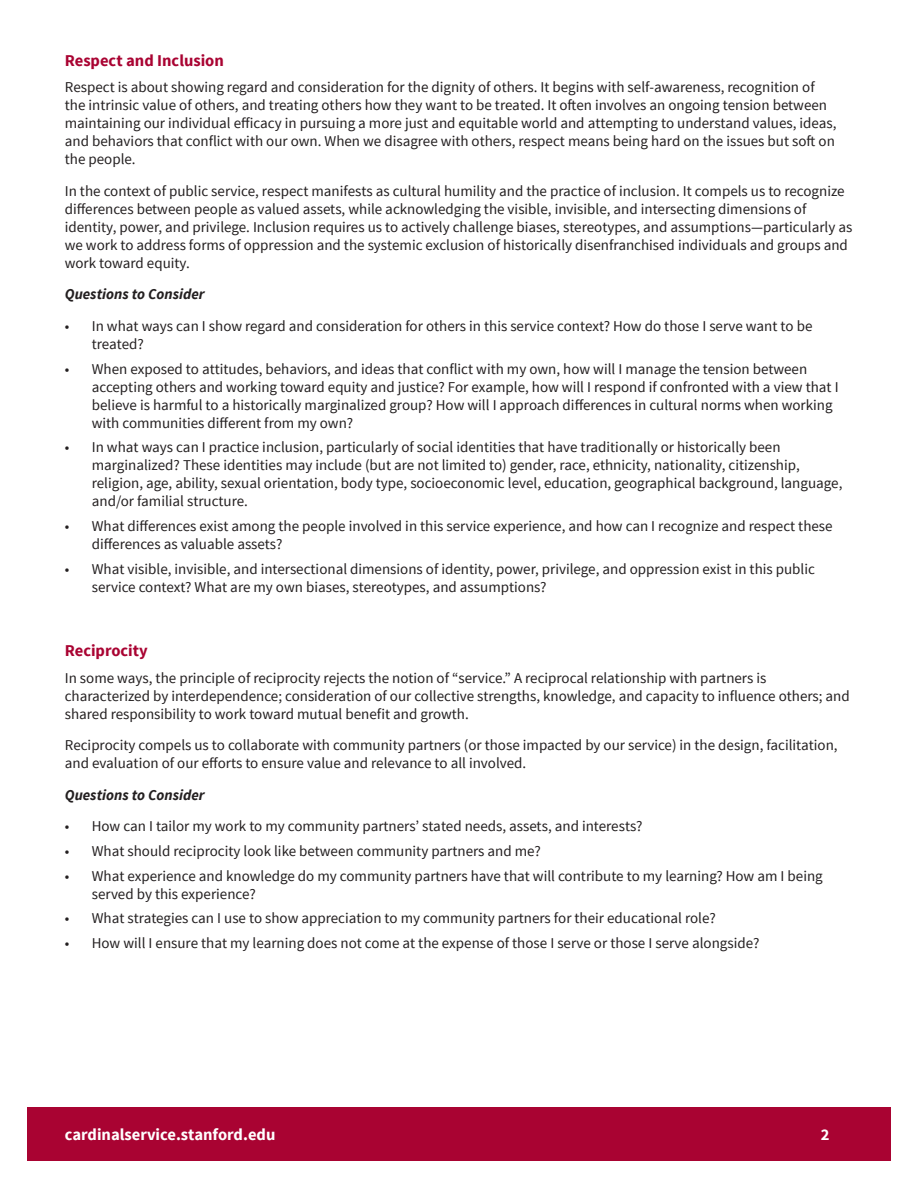
<style>
.page{position:relative;width:918px;height:1188px;background:#fff}
.page>*{position:absolute;margin:0;border:0;box-sizing:border-box;transform-origin:0 0}
.Body_Copy{font:700 16.5px "Source Sans Pro";color:#a90332}
.t1{font:700 16.5px "Source Sans Pro";color:#fff}
.Body_Copy-2{font:15px/18px "Source Sans Pro";color:#231f20}
.Body_Copy-3{font:italic 700 15px "Source Sans Pro";color:#231f20}
</style>
<div class="page">
<div style="left:27px;top:1107px;width:864px;height:54px;background:#a90332"></div>
<p class="Body_Copy" style="left:65px;top:50px;width:161px">Respect and Inclusion</p>
<p class="Body_Copy-2" style="left:65px;top:79px;width:773px">Respect is about showing regard and consideration for the dignity of others. It begins with self-awareness, recognition of the intrinsic value of others, and treating others how they want to be treated. It often involves an ongoing tension between maintaining our individual efficacy in pursuing a more just and equitable world and attempting to understand values, ideas, and behaviors that conflict with our own. When we disagree with others, respect means being hard on the issues but soft on the people.</p>
<p class="Body_Copy-2" style="left:65px;top:182px;width:789px">In the context of public service, respect manifests as cultural humility and the practice of inclusion. It compels us to recognize differences between people as valued assets, while acknowledging the visible, invisible, and intersecting dimensions of identity, power, and privilege. Inclusion requires us to actively challenge biases, stereotypes, and assumptions—particularly as we work to address forms of oppression and the systemic exclusion of historically disenfranchised individuals and groups and work toward equity.</p>
<p class="Body_Copy-3" style="left:65px;top:285px;width:141px">Questions to Consider</p>
<p class="Body_Copy-2" style="left:92px;top:317px;width:722px;text-indent:-27px">• In what ways can I show regard and consideration for others in this service context? How do those I serve want to be treated?</p>
<p class="Body_Copy-2" style="left:92px;top:360px;width:748px;text-indent:-27px">• When exposed to attitudes, behaviors, and ideas that conflict with my own, how will I manage the tension between accepting others and working toward equity and justice? For example, how will I respond if confronted with a view that I believe is harmful to a historically marginalized group? How will I approach differences in cultural norms when working with communities different from my own?</p>
<p class="Body_Copy-2" style="left:92px;top:439px;width:752px;text-indent:-27px">• In what ways can I practice inclusion, particularly of social identities that have traditionally or historically been marginalized? These identities may include (but are not limited to) gender, race, ethnicity, nationality, citizenship, religion, age, ability, sexual orientation, body type, socioeconomic level, education, geographical background, language, and/or familial structure.</p>
<p class="Body_Copy-2" style="left:92px;top:518px;width:742px;text-indent:-27px">• What differences exist among the people involved in this service experience, and how can I recognize and respect these differences as valuable assets?</p>
<p class="Body_Copy-2" style="left:92px;top:560px;width:725px;text-indent:-27px">• What visible, invisible, and intersectional dimensions of identity, power, privilege, and oppression exist in this public service context? What are my own biases, stereotypes, and assumptions?</p>
<p class="Body_Copy" style="left:65px;top:640px;width:84px">Reciprocity</p>
<p class="Body_Copy-2" style="left:65px;top:669px;width:787px">In some ways, the principle of reciprocity rejects the notion of “service.” A reciprocal relationship with partners is characterized by interdependence; consideration of our collective strengths, knowledge, and capacity to influence others; and shared responsibility to work toward mutual benefit and growth.</p>
<p class="Body_Copy-2" style="left:65px;top:736px;width:774px">Reciprocity compels us to collaborate with community partners (or those impacted by our service) in the design, facilitation, and evaluation of our efforts to ensure value and relevance to all involved.</p>
<p class="Body_Copy-3" style="left:65px;top:785px;width:141px">Questions to Consider</p>
<p class="Body_Copy-2" style="left:65px;top:817px;width:579px">• How can I tailor my work to my community partners’ stated needs, assets, and interests?</p>
<p class="Body_Copy-2" style="left:65px;top:842px;width:478px">• What should reciprocity look like between community partners and me?</p>
<p class="Body_Copy-2" style="left:92px;top:867px;width:733px;text-indent:-27px">• What experience and knowledge do my community partners have that will contribute to my learning? How am I being served by this experience?</p>
<p class="Body_Copy-2" style="left:65px;top:910px;width:653px">• What strategies can I use to show appreciation to my community partners for their educational role?</p>
<p class="Body_Copy-2" style="left:65px;top:934px;width:696px">• How will I ensure that my learning does not come at the expense of those I serve or those I serve alongside?</p>
<p class="t1" style="left:65px;top:1124px;width:212px">cardinalservice.stanford.edu</p>
<p class="t1" style="left:821px;top:1124px;width:10px">2</p>
</div>
